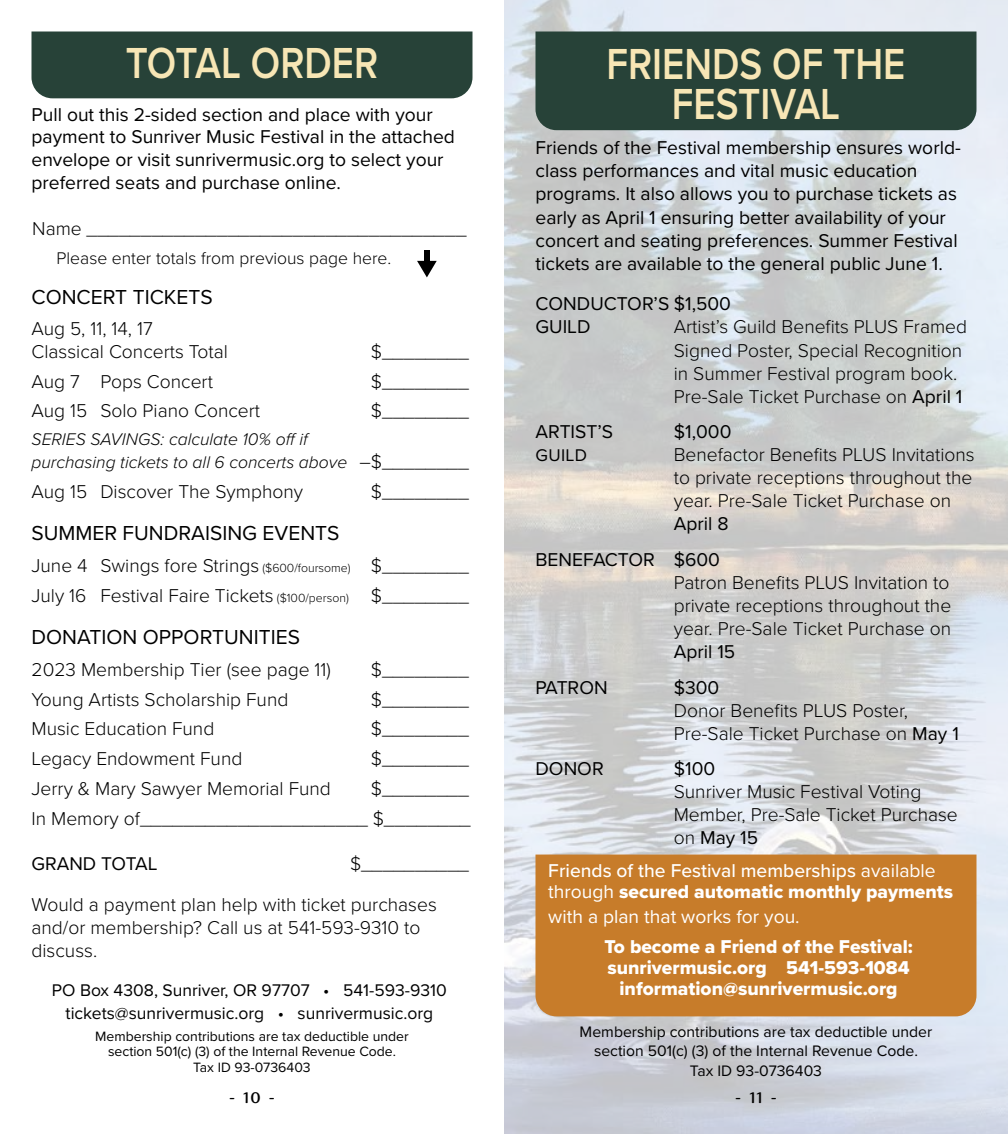
<style>
.page{position:relative;width:1008px;height:1134px;background:#fff}
.page>*{position:absolute;margin:0;border:0;box-sizing:border-box;transform-origin:0 0}
.t1{font:600 44.98px/40.2px "Proxima Nova";color:#f7e6b5;text-align:center;scale:.85 1}
.t2{font:21px "Proxima Nova";color:#000}
.t3{font:300 19.25px/23.1px "Proxima Nova";color:#000}
.t4{font:19.25px/23.1px "Proxima Nova";color:#000}
.t5{font:19.25px/21px "Proxima Nova Extrabld";color:#fff;text-align:center}
.t6{font:500 19.25px "Proxima Nova";color:#fff}
.t7{font:19.25px "Proxima Nova";color:#fff}
.t8{font:300 19.07px "Proxima Nova";color:#000}
.t9{font:19.07px "Proxima Nova";color:#000}
.t10{font:17.5px/22.8px "Proxima Nova";color:#000;text-align:center}
.t11{font:italic 300 17.5px/22.8px "Proxima Nova";color:#000}
.t12{font:300 17.5px "Proxima Nova";color:#000}
.t13{font:17.5px "Sirenia";color:#000}
.t14{font:15.75px/19.2px "Proxima Nova";color:#000;text-align:center}
.t15{font:14px/15.8px "Proxima Nova";color:#000;text-align:center}
.s1{font-style:normal;font-size:19.25px}
.s2{font-size:12.25px}
.s3{font-weight:400}
.s4{font-family:"Proxima Nova"}
</style>
<div class="page">
<img style="left:504px;top:0;width:504px;height:1134px">
<div style="left:536px;top:855px;width:440px;height:161px;background:#c77c2a"></div>
<div style="left:32px;top:32px;width:440px;height:66px;background:#274238"></div>
<div style="left:536px;top:32px;width:440px;height:98px;background:#274238"></div>
<div style="left:424px;top:250px;width:5px;height:19px;background:#000"></div>
<svg style="left:417px;top:261px;width:20px;height:16px"></svg>
<h1 class="t1" style="left:126px;top:42px;width:299px">TOTAL ORDER</h1>
<p class="t4" style="left:32px;top:102px;width:425px">Pull out this 2-sided section and place with your payment to Sunriver Music Festival in the attached envelope or visit sunrivermusic.org to select your preferred seats and purchase online.</p>
<p class="t3" style="left:32px;top:216px;width:436px">Name ___________________________________</p>
<p class="t12" style="left:57px;top:245px;width:336px">Please enter totals from previous page here.</p>
<p class="t2" style="left:32px;top:281px;width:183px">CONCERT TICKETS</p>
<p class="t3" style="left:32px;top:316px;width:198px">Aug 5, 11, 14, 17<br>Classical Concerts Total</p>
<p class="t3" style="left:371px;top:339px;width:100px">$________</p>
<p class="t3" style="left:32px;top:368px;width:183px">Aug 7 Pops Concert</p>
<p class="t3" style="left:371px;top:368px;width:100px">$________</p>
<p class="t3" style="left:32px;top:398px;width:230px">Aug 15 Solo Piano Concert</p>
<p class="t3" style="left:371px;top:398px;width:100px">$________</p>
<p class="t11" style="left:32px;top:427px;width:439px">SERIES SAVINGS: calculate 10% off if<br>purchasing tickets to all 6 concerts above <span class="s1">–$________</span></p>
<p class="t3" style="left:32px;top:479px;width:273px">Aug 15 Discover The Symphony</p>
<p class="t3" style="left:371px;top:479px;width:100px">$________</p>
<p class="t2" style="left:32px;top:518px;width:309px">SUMMER FUNDRAISING EVENTS</p>
<p class="t3" style="left:32px;top:550px;width:439px;line-height:29.8px">June 4 Swings fore Strings <span class="s2">($600/foursome)</span> $________<br>July 16 Festival Faire Tickets <span class="s2">($100/person)</span> $________</p>
<p class="t2" style="left:32px;top:622px;width:270px">DONATION OPPORTUNITIES</p>
<p class="t3" style="left:32px;top:657px;width:301px">2023 Membership Tier (see page 11)</p>
<p class="t3" style="left:371px;top:657px;width:100px">$________</p>
<p class="t3" style="left:32px;top:687px;width:258px">Young Artists Scholarship Fund</p>
<p class="t3" style="left:371px;top:687px;width:100px">$________</p>
<p class="t3" style="left:32px;top:716px;width:184px">Music Education Fund</p>
<p class="t3" style="left:371px;top:716px;width:100px">$________</p>
<p class="t3" style="left:32px;top:746px;width:212px">Legacy Endowment Fund</p>
<p class="t3" style="left:371px;top:746px;width:100px">$________</p>
<p class="t3" style="left:32px;top:776px;width:301px">Jerry &amp; Mary Sawyer Memorial Fund</p>
<p class="t3" style="left:32px;top:773px;width:441px;line-height:29.8px;text-align:right">$________<br>In Memory of_____________________ $________</p>
<p class="t9" style="left:32px;top:849px;width:128px">GRAND TOTAL</p>
<p class="t8" style="left:350px;top:849px;width:120px">$__________</p>
<p class="t3" style="left:32px;top:892px;width:407px">Would a payment plan help with ticket purchases and/or membership? Call us at 541-593-9310 to discuss.</p>
<p class="t10" style="left:52px;top:978px;width:396px">PO Box 4308, Sunriver, OR 97707 • 541-593-9310 tickets@sunrivermusic.org • sunrivermusic.org</p>
<h1 class="t1" style="left:606px;top:42px;width:353px">FRIENDS OF THE<br>FESTIVAL</h1>
<p class="t4" style="left:536px;top:135px;width:427px">Friends of the Festival membership ensures world&shy;class performances and vital music education programs. It also allows you to purchase tickets as early as April 1 ensuring better availability of your concert and seating preferences. Summer Festival tickets are available to the general public June 1.</p>
<p class="t4" style="left:536px;top:292px;width:197px">CONDUCTOR’S $1,500<br>GUILD</p>
<p class="t3" style="left:674px;top:314px;width:295px">Artist’s Guild Benefits PLUS Framed Signed Poster, Special Recognition in Summer Festival program book.<br>Pre-Sale Ticket Purchase on <span class="s3">April 1</span></p>
<p class="t4" style="left:536px;top:419px;width:79px">ARTIST’S</p>
<p class="t4" style="left:674px;top:419px;width:59px">$1,000</p>
<p class="t10" style="left:536px;top:443px;width:53px">GUILD</p>
<p class="t3" style="left:674px;top:442px;width:302px;text-align:justify">Benefactor Benefits PLUS Invitations to private receptions throughout the year. Pre-Sale Ticket Purchase on</p>
<p class="t4" style="left:535px;top:506px;width:195px;line-height:35.4px;text-indent:138px">April 8<br>BENEFACTOR $600</p>
<p class="t3" style="left:674px;top:570px;width:279px;text-align:justify">Patron Benefits PLUS Invitation to private receptions throughout the year. Pre-Sale Ticket Purchase on</p>
<p class="t4" style="left:674px;top:639px;width:63px">April 15</p>
<p class="t4" style="left:535px;top:675px;width:74px">PATRON</p>
<p class="t4" style="left:674px;top:675px;width:47px">$300</p>
<p class="t3" style="left:674px;top:698px;width:287px">Donor Benefits PLUS Poster,<br>Pre-Sale Ticket Purchase on <span class="s3">May 1</span></p>
<p class="t4" style="left:535px;top:756px;width:70px">DONOR</p>
<p class="t4" style="left:674px;top:756px;width:43px">$100</p>
<p class="t3" style="left:674px;top:779px;width:286px">Sunriver Music Festival Voting<br>Member, Pre-Sale Ticket Purchase on <span class="s3">May 15</span></p>
<p class="t6" style="left:548px;top:856px;width:389px">Friends of the Festival memberships <span class="s3">available</span></p>
<p class="t5" style="left:548px;top:881px;width:406px"><span class="s4">through</span> secured automatic monthly payments</p>
<p class="t7" style="left:548px;top:902px;width:253px">with a plan that works for you.</p>
<p class="t5" style="left:604px;top:935px;width:310px">To become a Friend of the Festival: sunrivermusic.org 541-593-1084 information@sunrivermusic.org</p>
<p class="t15" style="left:95px;top:1027px;width:315px">Membership contributions are tax deductible under section 501(c) (3) of the Internal Revenue Code.<br>Tax ID 93-0736403</p>
<p class="t14" style="left:580px;top:1022px;width:354px">Membership contributions are tax deductible under section 501(c) (3) of the Internal Revenue Code.<br>Tax ID 93-0736403</p>
<p class="t13" style="left:229px;top:1087px;width:47px">- 10 -</p>
<p class="t13" style="left:735px;top:1087px;width:43px">- 11 -</p>
</div>
